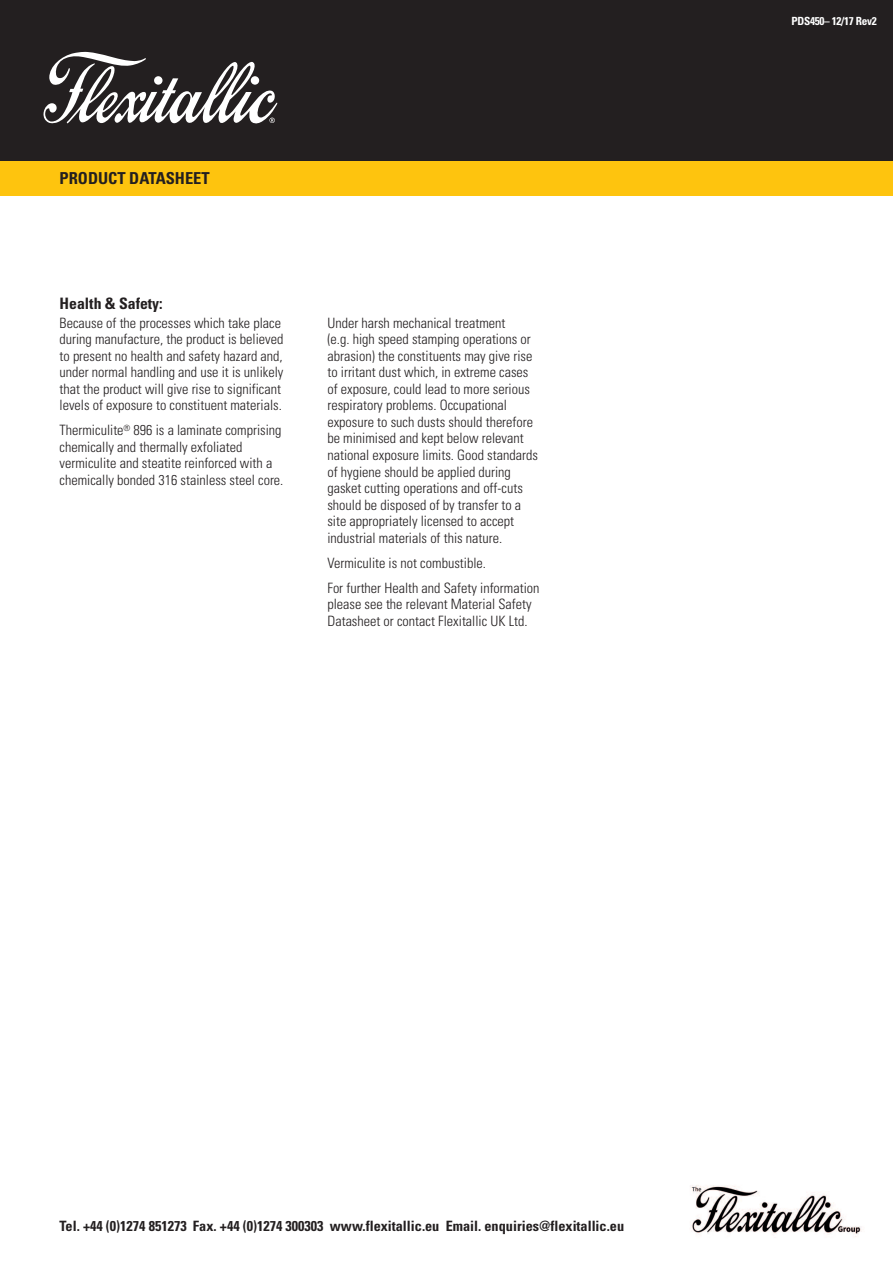
<style>
.page{position:relative;width:893px;height:1263px;background:#fff}
.page>*{position:absolute;margin:0;border:0;box-sizing:border-box;transform-origin:0 0}
.t1{font:700 condensed 16.5px "Univers LT Std";color:#231f20}
.t2{font:700 condensed 15.75px "Univers LT Std";color:#231f20}
.t3{font:300 condensed 14.25px/16.5px "Univers LT Std";color:#231f20}
.t4{font:700 condensed 14.25px "Univers LT Std";color:#231f20}
.t5{font:700 condensed 11.25px "Univers LT Std";letter-spacing:-.025em;color:#fff}
</style>
<div class="page">
<div style="left:0;top:0;width:893px;height:162px;background:#231f20"></div>
<div style="left:0;top:162px;width:893px;height:34px;background:#fec40e"></div>
<svg style="left:44px;top:52px;width:233px;height:71px"></svg>
<img style="left:690px;top:1185px;width:172px;height:52px">
<p class="t1" style="left:60px;top:172px;width:152px">PRODUCT DATASHEET</p>
<p class="t2" style="left:60px;top:298px;width:105px">Health &amp; Safety:</p>
<p class="t3" style="left:60px;top:316px;width:225px">Because of the processes which take place during manufacture, the product is believed to present no health and safety hazard and, under normal handling and use it is unlikely that the product will give rise to significant levels of exposure to constituent materials.</p>
<p class="t3" style="left:60px;top:423px;width:225px">Thermiculite<sup>®</sup> 896 is a laminate comprising chemically and thermally exfoliated vermiculite and steatite reinforced with a chemically bonded 316 stainless steel core.</p>
<p class="t3" style="left:327px;top:316px;width:212px">Under harsh mechanical treatment<br>(e.g. high speed stamping operations or abrasion) the constituents may give rise to irritant dust which, in extreme cases of exposure, could lead to more serious respiratory problems. Occupational exposure to such dusts should therefore be minimised and kept below relevant national exposure limits. Good standards of hygiene should be applied during gasket cutting operations and off-cuts should be disposed of by transfer to a site appropriately licensed to accept industrial materials of this nature.</p>
<p class="t3" style="left:327px;top:551px;width:214px;line-height:25px">Vermiculite is not combustible.<br>For further Health and Safety information</p>
<p class="t3" style="left:327px;top:597px;width:206px">please see the relevant Material Safety<br>Datasheet or contact Flexitallic UK Ltd.</p>
<p class="t5" style="left:791px;top:17px;width:87px">PDS450– 12/17 Rev2</p>
<p class="t4" style="left:60px;top:1220px;width:566px">Tel. +44 (0)1274 851273 Fax. +44 (0)1274 300303 www.flexitallic.eu Email. enquiries@flexitallic.eu</p>
</div>
